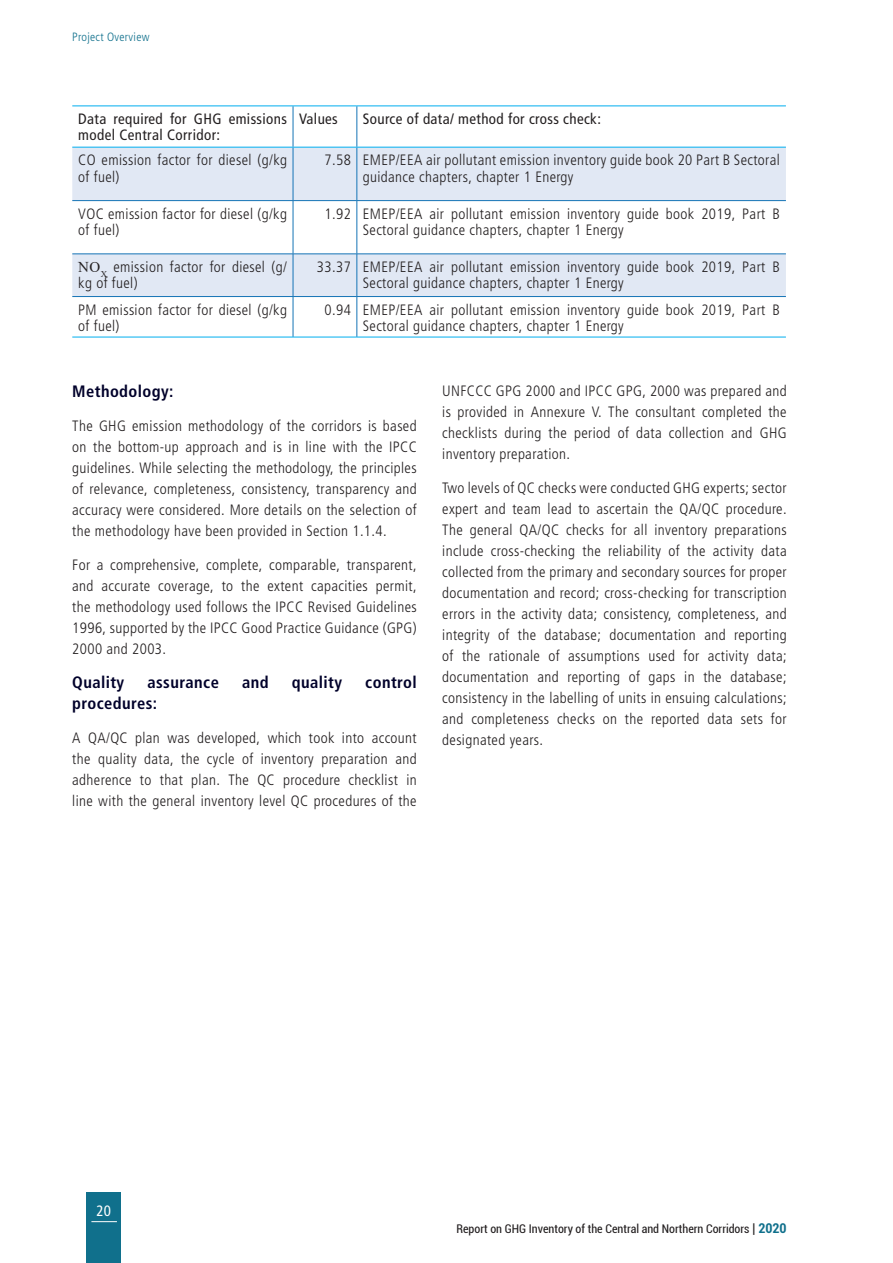
<style>
.page{position:relative;width:893px;height:1263px;background:#fff}
.page>*{position:absolute;margin:0;border:0;box-sizing:border-box;transform-origin:0 0}
.Body{font:16.5px "Frutiger LT 67 Bd Cn";letter-spacing:.025em;color:#00002a}
.Body-2{font:15px/21px "Frutiger LT 47 Lt Cn";letter-spacing:.025em;color:#231f20}
.Body-3{font:15px/16.5px "Frutiger LT 57 Cn";letter-spacing:.025em;color:#231f20}
.t1{font:15px "Frutiger LT 57 Cn";color:#fff}
.t2{font:condensed 12px "Roboto";color:#231f20}
.t3{font:12px "Frutiger LT 47 Lt Cn";letter-spacing:.025em;color:#10708c}
.s1{font-family:"Times New Roman"}
.s2{font-size:13.5px}
.s3{font-weight:700;font-size:13.5px;color:#10708c}
</style>
<div class="page">
<div style="left:86px;top:1192px;width:35px;height:71px;background:#10708c"></div>
<svg style="left:91px;top:1221px;width:26px;height:1px"></svg>
<svg style="left:72px;top:148px;width:714px;height:148px;fill:#e1e8f4"></svg>
<hr style="left:293px;top:106px;width:1px;height:41px;background:#1574b6">
<hr style="left:357px;top:106px;width:1px;height:41px;background:#1574b6">
<hr style="left:293px;top:148px;width:1px;height:52px;background:#1574b6">
<hr style="left:357px;top:148px;width:1px;height:52px;background:#1574b6">
<hr style="left:72px;top:200px;width:221px;height:1px;background:#1574b6">
<hr style="left:293px;top:200px;width:64px;height:1px;background:#1574b6">
<hr style="left:293px;top:201px;width:1px;height:53px;background:#1574b6">
<hr style="left:357px;top:200px;width:429px;height:1px;background:#1574b6">
<hr style="left:357px;top:201px;width:1px;height:53px;background:#1574b6">
<hr style="left:72px;top:254px;width:221px;height:1px;background:#1574b6">
<hr style="left:293px;top:254px;width:64px;height:1px;background:#1574b6">
<hr style="left:293px;top:254px;width:1px;height:42px;background:#1574b6">
<hr style="left:357px;top:254px;width:429px;height:1px;background:#1574b6">
<hr style="left:357px;top:254px;width:1px;height:42px;background:#1574b6">
<hr style="left:72px;top:296px;width:221px;height:1px;background:#1574b6">
<hr style="left:293px;top:296px;width:64px;height:1px;background:#1574b6">
<hr style="left:293px;top:297px;width:1px;height:40px;background:#1574b6">
<hr style="left:357px;top:296px;width:429px;height:1px;background:#1574b6">
<hr style="left:357px;top:297px;width:1px;height:40px;background:#1574b6">
<hr style="left:72px;top:337px;width:221px;height:1px;background:#00aeef">
<hr style="left:293px;top:337px;width:64px;height:1px;background:#00aeef">
<hr style="left:357px;top:337px;width:429px;height:1px;background:#00aeef">
<hr style="left:72px;top:106px;width:221px;height:1px;background:#00aeef">
<hr style="left:293px;top:106px;width:64px;height:1px;background:#00aeef">
<hr style="left:357px;top:106px;width:429px;height:1px;background:#00aeef">
<hr style="left:72px;top:147px;width:221px;height:1px;background:#00aeef">
<hr style="left:293px;top:147px;width:64px;height:1px;background:#00aeef">
<hr style="left:357px;top:147px;width:429px;height:1px;background:#00aeef">
<p class="t3" style="left:72px;top:31px;width:79px">Project Overview</p>
<p class="Body-3" style="left:78px;top:111px;width:210px">Data required for GHG emissions model Central Corridor:</p>
<p class="Body-3" style="left:299px;top:111px;width:40px">Values</p>
<p class="Body-3" style="left:363px;top:111px;width:240px">Source of data/ method for cross check:</p>
<p class="Body-2" style="left:78px;top:152px;width:210px;line-height:16.5px">CO emission factor for diesel (g/kg of fuel)</p>
<p class="Body-2" style="left:325px;top:150px;width:28px">7.58</p>
<p class="Body-2" style="left:363px;top:152px;width:419px;line-height:16.5px">EMEP/EEA air pollutant emission inventory guide book 20 Part B Sectoral guidance chapters, chapter 1 Energy</p>
<p class="Body-2" style="left:78px;top:205px;width:210px;line-height:16.5px">VOC emission factor for diesel (g/kg of fuel)</p>
<p class="Body-2" style="left:325px;top:203px;width:28px">1.92</p>
<p class="Body-2" style="left:363px;top:205px;width:419px;line-height:16.5px">EMEP/EEA air pollutant emission inventory guide book 2019, Part B<br>Sectoral guidance chapters, chapter 1 Energy</p>
<p class="Body-2" style="left:78px;top:259px;width:210px;line-height:16.5px"><span class="s1">NO</span><sub>X</sub> emission factor for diesel (g/ kg of fuel)</p>
<p class="Body-2" style="left:317px;top:256px;width:35px">33.37</p>
<p class="Body-2" style="left:363px;top:259px;width:419px;line-height:16.5px">EMEP/EEA air pollutant emission inventory guide book 2019, Part B<br>Sectoral guidance chapters, chapter 1 Energy</p>
<p class="Body-2" style="left:78px;top:301px;width:210px;line-height:16.5px">PM emission factor for diesel (g/kg of fuel)</p>
<p class="Body-2" style="left:325px;top:299px;width:28px">0.94</p>
<p class="Body-2" style="left:363px;top:301px;width:419px;line-height:16.5px">EMEP/EEA air pollutant emission inventory guide book 2019, Part B<br>Sectoral guidance chapters, chapter 1 Energy</p>
<p class="Body" style="left:72px;top:382px;width:103px">Methodology:</p>
<p class="Body-2" style="left:72px;top:416px;width:346px;text-align:justify">The GHG emission methodology of the corridors is based on the bottom-up approach and is in line with the IPCC guidelines. While selecting the methodology, the principles of relevance, completeness, consistency, transparency and accuracy were considered. More details on the selection of the methodology have been provided in Section 1.1.4.</p>
<p class="Body-2" style="left:72px;top:554px;width:346px;text-align:justify">For a comprehensive, complete, comparable, transparent, and accurate coverage, to the extent capacities permit, the methodology used follows the IPCC Revised Guidelines 1996, supported by the IPCC Good Practice Guidance (GPG)<br>2000 and 2003.</p>
<p class="Body" style="left:72px;top:672px;width:54px">Quality</p>
<p class="Body" style="left:148px;top:672px;width:73px">assurance</p>
<p class="Body" style="left:242px;top:672px;width:28px">and</p>
<p class="Body" style="left:292px;top:672px;width:52px">quality</p>
<p class="Body" style="left:365px;top:672px;width:53px">control</p>
<p class="Body" style="left:72px;top:693px;width:86px">procedures:</p>
<p class="Body-2" style="left:72px;top:727px;width:346px;text-align:justify">A QA/QC plan was developed, which took into account the quality data, the cycle of inventory preparation and adherence to that plan. The QC procedure checklist in line with the general inventory level QC procedures of the</p>
<p class="Body-2" style="left:442px;top:381px;width:346px;text-align:justify">UNFCCC GPG 2000 and IPCC GPG, 2000 was prepared and is provided in Annexure V. The consultant completed the checklists during the period of data collection and GHG inventory preparation.</p>
<p class="Body-2" style="left:442px;top:477px;width:346px;text-align:justify">Two levels of QC checks were conducted GHG experts; sector expert and team lead to ascertain the QA/QC procedure.<br>The general QA/QC checks for all inventory preparations include cross-checking the reliability of the activity data collected from the primary and secondary sources for proper documentation and record; cross-checking for transcription errors in the activity data; consistency, completeness, and integrity of the database; documentation and reporting of the rationale of assumptions used for activity data; documentation and reporting of gaps in the database; consistency in the labelling of units in ensuing calculations; and completeness checks on the reported data sets for designated years.</p>
<p class="t1" style="left:97px;top:1202px;width:16px">20</p>
<p class="t2" style="left:456px;top:1220px;width:332px">Report on GHG Inventory of the Central and Northern Corridors <span class="s2">|</span> <span class="s3">2020</span></p>
</div>
